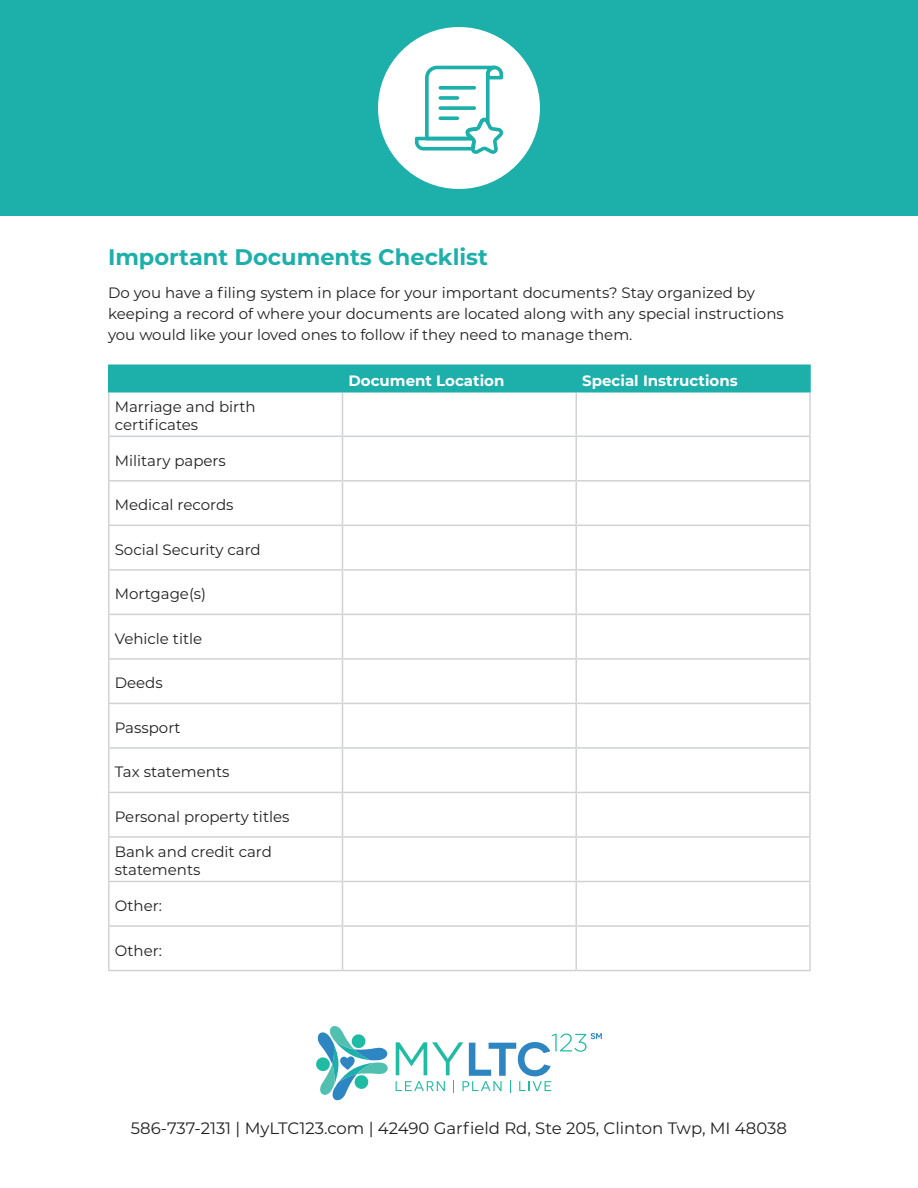
<style>
.page{position:relative;width:918px;height:1188px;background:#fff}
.page>*{position:absolute;margin:0;border:0;box-sizing:border-box;transform-origin:0 0}
.t1{font:700 22.5px "Montserrat";color:#1dafaa}
.t2{font:16.5px "Montserrat";color:#231f20}
.Paragraph_Style_1{font:15px/21px "Montserrat";color:#231f20}
.t3{font:700 15px "Montserrat";color:#fff}
</style>
<div class="page">
<hr style="left:108px;top:393px;width:2px;height:43px;background:#d1d2d4">
<hr style="left:342px;top:393px;width:1px;height:43px;background:#d1d2d4">
<hr style="left:576px;top:393px;width:1px;height:43px;background:#d1d2d4">
<hr style="left:809px;top:393px;width:2px;height:43px;background:#d1d2d4">
<hr style="left:108px;top:436px;width:234px;height:1px;background:#d1d2d4">
<hr style="left:108px;top:437px;width:2px;height:43px;background:#d1d2d4">
<hr style="left:342px;top:436px;width:234px;height:1px;background:#d1d2d4">
<hr style="left:342px;top:437px;width:1px;height:43px;background:#d1d2d4">
<hr style="left:576px;top:436px;width:235px;height:1px;background:#d1d2d4">
<hr style="left:576px;top:437px;width:1px;height:43px;background:#d1d2d4">
<hr style="left:809px;top:437px;width:2px;height:43px;background:#d1d2d4">
<hr style="left:108px;top:480px;width:234px;height:2px;background:#d1d2d4">
<hr style="left:108px;top:482px;width:2px;height:43px;background:#d1d2d4">
<hr style="left:342px;top:480px;width:234px;height:2px;background:#d1d2d4">
<hr style="left:342px;top:482px;width:1px;height:43px;background:#d1d2d4">
<hr style="left:576px;top:480px;width:235px;height:2px;background:#d1d2d4">
<hr style="left:576px;top:482px;width:1px;height:43px;background:#d1d2d4">
<hr style="left:809px;top:482px;width:2px;height:43px;background:#d1d2d4">
<hr style="left:108px;top:525px;width:234px;height:1px;background:#d1d2d4">
<hr style="left:108px;top:526px;width:2px;height:43px;background:#d1d2d4">
<hr style="left:342px;top:525px;width:234px;height:1px;background:#d1d2d4">
<hr style="left:342px;top:526px;width:1px;height:43px;background:#d1d2d4">
<hr style="left:576px;top:525px;width:235px;height:1px;background:#d1d2d4">
<hr style="left:576px;top:526px;width:1px;height:43px;background:#d1d2d4">
<hr style="left:809px;top:526px;width:2px;height:43px;background:#d1d2d4">
<hr style="left:108px;top:569px;width:234px;height:2px;background:#d1d2d4">
<hr style="left:108px;top:571px;width:2px;height:43px;background:#d1d2d4">
<hr style="left:342px;top:569px;width:234px;height:2px;background:#d1d2d4">
<hr style="left:342px;top:571px;width:1px;height:43px;background:#d1d2d4">
<hr style="left:576px;top:569px;width:235px;height:2px;background:#d1d2d4">
<hr style="left:576px;top:571px;width:1px;height:43px;background:#d1d2d4">
<hr style="left:809px;top:571px;width:2px;height:43px;background:#d1d2d4">
<hr style="left:108px;top:614px;width:234px;height:1px;background:#d1d2d4">
<hr style="left:108px;top:615px;width:2px;height:43px;background:#d1d2d4">
<hr style="left:342px;top:614px;width:234px;height:1px;background:#d1d2d4">
<hr style="left:342px;top:615px;width:1px;height:43px;background:#d1d2d4">
<hr style="left:576px;top:614px;width:235px;height:1px;background:#d1d2d4">
<hr style="left:576px;top:615px;width:1px;height:43px;background:#d1d2d4">
<hr style="left:809px;top:615px;width:2px;height:43px;background:#d1d2d4">
<hr style="left:108px;top:658px;width:234px;height:2px;background:#d1d2d4">
<hr style="left:108px;top:660px;width:2px;height:43px;background:#d1d2d4">
<hr style="left:342px;top:658px;width:234px;height:2px;background:#d1d2d4">
<hr style="left:342px;top:660px;width:1px;height:43px;background:#d1d2d4">
<hr style="left:576px;top:658px;width:235px;height:2px;background:#d1d2d4">
<hr style="left:576px;top:660px;width:1px;height:43px;background:#d1d2d4">
<hr style="left:809px;top:660px;width:2px;height:43px;background:#d1d2d4">
<hr style="left:108px;top:703px;width:234px;height:1px;background:#d1d2d4">
<hr style="left:108px;top:704px;width:2px;height:43px;background:#d1d2d4">
<hr style="left:342px;top:703px;width:234px;height:1px;background:#d1d2d4">
<hr style="left:342px;top:704px;width:1px;height:43px;background:#d1d2d4">
<hr style="left:576px;top:703px;width:235px;height:1px;background:#d1d2d4">
<hr style="left:576px;top:704px;width:1px;height:43px;background:#d1d2d4">
<hr style="left:809px;top:704px;width:2px;height:43px;background:#d1d2d4">
<hr style="left:108px;top:747px;width:234px;height:2px;background:#d1d2d4">
<hr style="left:108px;top:749px;width:2px;height:43px;background:#d1d2d4">
<hr style="left:342px;top:747px;width:234px;height:2px;background:#d1d2d4">
<hr style="left:342px;top:749px;width:1px;height:43px;background:#d1d2d4">
<hr style="left:576px;top:747px;width:235px;height:2px;background:#d1d2d4">
<hr style="left:576px;top:749px;width:1px;height:43px;background:#d1d2d4">
<hr style="left:809px;top:749px;width:2px;height:43px;background:#d1d2d4">
<hr style="left:108px;top:792px;width:234px;height:1px;background:#d1d2d4">
<hr style="left:108px;top:793px;width:2px;height:43px;background:#d1d2d4">
<hr style="left:342px;top:792px;width:234px;height:1px;background:#d1d2d4">
<hr style="left:342px;top:793px;width:1px;height:43px;background:#d1d2d4">
<hr style="left:576px;top:792px;width:235px;height:1px;background:#d1d2d4">
<hr style="left:576px;top:793px;width:1px;height:43px;background:#d1d2d4">
<hr style="left:809px;top:793px;width:2px;height:43px;background:#d1d2d4">
<hr style="left:108px;top:836px;width:234px;height:2px;background:#d1d2d4">
<hr style="left:108px;top:838px;width:2px;height:43px;background:#d1d2d4">
<hr style="left:342px;top:836px;width:234px;height:2px;background:#d1d2d4">
<hr style="left:342px;top:838px;width:1px;height:43px;background:#d1d2d4">
<hr style="left:576px;top:836px;width:235px;height:2px;background:#d1d2d4">
<hr style="left:576px;top:838px;width:1px;height:43px;background:#d1d2d4">
<hr style="left:809px;top:838px;width:2px;height:43px;background:#d1d2d4">
<hr style="left:108px;top:881px;width:234px;height:1px;background:#d1d2d4">
<hr style="left:108px;top:882px;width:2px;height:43px;background:#d1d2d4">
<hr style="left:342px;top:881px;width:234px;height:1px;background:#d1d2d4">
<hr style="left:342px;top:882px;width:1px;height:43px;background:#d1d2d4">
<hr style="left:576px;top:881px;width:235px;height:1px;background:#d1d2d4">
<hr style="left:576px;top:882px;width:1px;height:43px;background:#d1d2d4">
<hr style="left:809px;top:882px;width:2px;height:43px;background:#d1d2d4">
<hr style="left:108px;top:925px;width:234px;height:2px;background:#d1d2d4">
<hr style="left:108px;top:927px;width:2px;height:43px;background:#d1d2d4">
<hr style="left:342px;top:925px;width:234px;height:2px;background:#d1d2d4">
<hr style="left:342px;top:927px;width:1px;height:43px;background:#d1d2d4">
<hr style="left:576px;top:925px;width:235px;height:2px;background:#d1d2d4">
<hr style="left:576px;top:927px;width:1px;height:43px;background:#d1d2d4">
<hr style="left:809px;top:927px;width:2px;height:43px;background:#d1d2d4">
<hr style="left:108px;top:970px;width:234px;height:1px;background:#d1d2d4">
<hr style="left:342px;top:970px;width:234px;height:1px;background:#d1d2d4">
<hr style="left:576px;top:970px;width:235px;height:1px;background:#d1d2d4">
<hr style="left:108px;top:364px;width:234px;height:2px;background:#1dafaa">
<hr style="left:108px;top:366px;width:2px;height:25px;background:#1dafaa">
<hr style="left:342px;top:364px;width:234px;height:2px;background:#1dafaa">
<hr style="left:576px;top:364px;width:235px;height:2px;background:#1dafaa">
<div style="left:110px;top:365px;width:699px;height:26px;background:#1dafaa"></div>
<hr style="left:809px;top:366px;width:2px;height:25px;background:#1dafaa">
<hr style="left:108px;top:391px;width:234px;height:2px;background:#1dafaa">
<hr style="left:342px;top:391px;width:234px;height:2px;background:#1dafaa">
<hr style="left:576px;top:391px;width:235px;height:2px;background:#1dafaa">
<div style="left:0;top:0;width:918px;height:216px;background:#1dafaa"></div>
<div style="left:378px;top:27px;width:162px;height:162px;background:#fff;border-radius:50%"></div>
<svg style="left:415px;top:66px;width:88px;height:88px"></svg>
<svg style="left:316px;top:1026px;width:72px;height:75px"></svg>
<svg style="left:396px;top:1033px;width:206px;height:59px"></svg>
<p class="t1" style="left:108px;top:241px;width:382px">Important Documents Checklist</p>
<p class="Paragraph_Style_1" style="left:108px;top:282px;width:677px">Do you have a filing system in place for your important documents? Stay organized by keeping a record of where your documents are located along with any special instructions you would like your loved ones to follow if they need to manage them.</p>
<p class="Paragraph_Style_1" style="left:115px;top:397px;width:142px;line-height:18px">Marriage and birth certificates</p>
<p class="Paragraph_Style_1" style="left:115px;top:449px;width:113px">Military papers</p>
<p class="Paragraph_Style_1" style="left:115px;top:494px;width:120px">Medical records</p>
<p class="Paragraph_Style_1" style="left:115px;top:538px;width:147px">Social Security card</p>
<p class="Paragraph_Style_1" style="left:115px;top:583px;width:93px">Mortgage(s)</p>
<p class="Paragraph_Style_1" style="left:115px;top:628px;width:89px">Vehicle title</p>
<p class="Paragraph_Style_1" style="left:115px;top:672px;width:50px">Deeds</p>
<p class="Paragraph_Style_1" style="left:115px;top:717px;width:67px">Passport</p>
<p class="Paragraph_Style_1" style="left:115px;top:761px;width:116px">Tax statements</p>
<p class="Paragraph_Style_1" style="left:115px;top:806px;width:176px">Personal property titles</p>
<p class="Paragraph_Style_1" style="left:115px;top:843px;width:159px;line-height:18px">Bank and credit card statements</p>
<p class="Paragraph_Style_1" style="left:115px;top:895px;width:49px">Other:</p>
<p class="Paragraph_Style_1" style="left:115px;top:939px;width:49px">Other:</p>
<p class="t3" style="left:348px;top:370px;width:157px">Document Location</p>
<p class="t3" style="left:582px;top:370px;width:157px">Special Instructions</p>
<p class="t2" style="left:131px;top:1117px;width:658px">586-737-2131 | MyLTC123.com | 42490 Garfield Rd, Ste 205, Clinton Twp, MI 48038</p>
</div>
